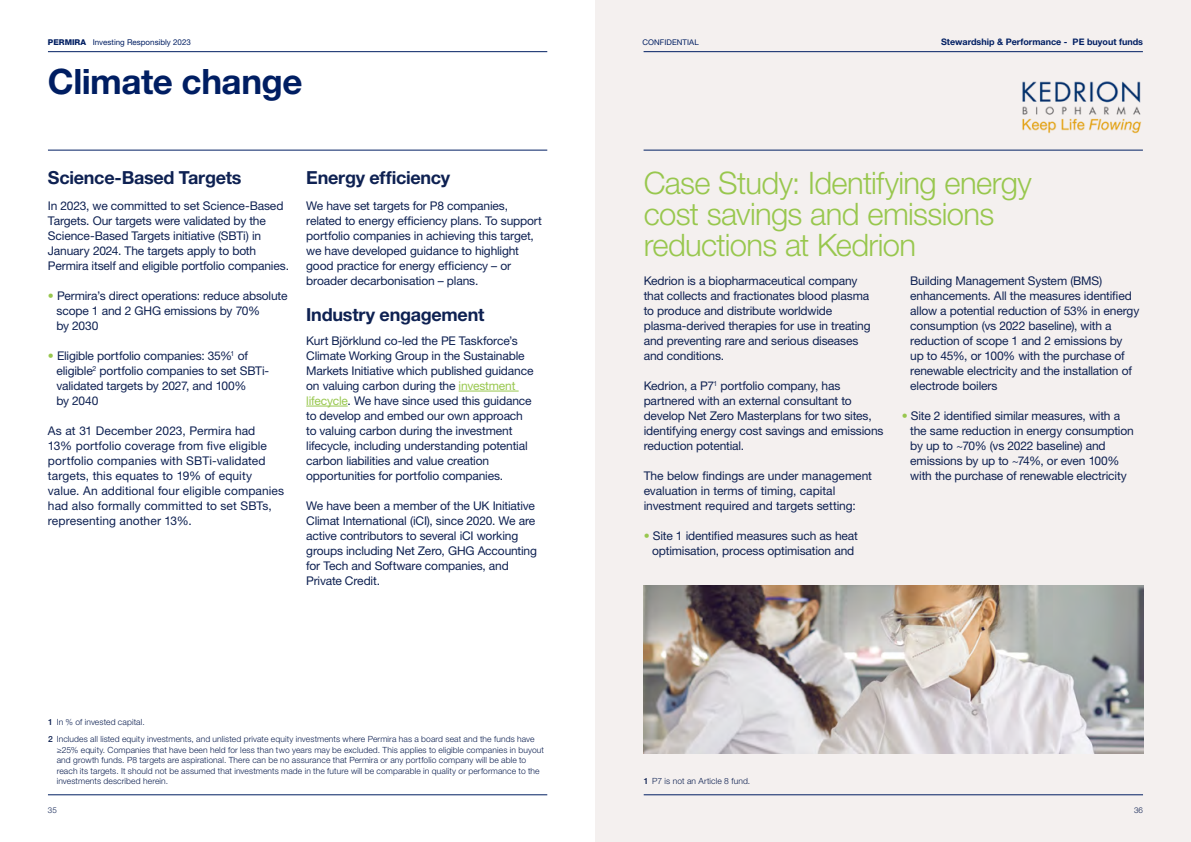
<style>
.page{position:relative;width:1191px;height:842px;background:#fff}
.page>*{position:absolute;margin:0;border:0;box-sizing:border-box;transform-origin:0 0}
.t1{font:700 35px "Helvetica Neue LT Pro";letter-spacing:-.015em;color:#001e62}
.t2{font:300 31px/31px "Helvetica Neue LT Pro";letter-spacing:-.02em;color:#98c74e}
.t3{font:700 18px "Helvetica Neue LT Pro";letter-spacing:-.015em;color:#0e2152}
.t4{font:12px/15px "Helvetica Neue LT Pro";letter-spacing:-.015em;color:#0e2152}
.t5{font:12px/15px "Helvetica Neue LT Pro";letter-spacing:.005em;color:#0e2152}
.t6{font:700 9px "Helvetica Neue LT Pro";color:#001e62}
.t7{font:300 8.5px/10.5px "Helvetica Neue LT Pro";letter-spacing:.015em;color:#0e2152}
.t8{font:8px "Helvetica Neue LT Pro";color:#001e62}
.t9{font:300 8px "Helvetica Neue LT Pro";color:#0e2152}
.t10{font:7.8px "Helvetica Neue LT Pro";letter-spacing:.01em;color:#001e62}
.s1{font-weight:800}
.s2{color:#98c74e}
.s3{font-weight:500}
</style>
<div class="page">
<div style="left:595px;top:0;width:596px;height:842px;background:#f4f0ef"></div>
<hr style="left:458px;top:391px;width:60px;height:1px;background:#98c74e">
<hr style="left:306px;top:406px;width:42px;height:1px;background:#98c74e">
<hr style="left:48px;top:795px;width:499px;height:1px;background:#001e62">
<hr style="left:643px;top:795px;width:500px;height:1px;background:#001e62">
<hr style="left:48px;top:51px;width:499px;height:1px;background:#001e62">
<hr style="left:643px;top:51px;width:499px;height:1px;background:#001e62">
<hr style="left:48px;top:150px;width:499px;height:1px;background:#001e62">
<hr style="left:643px;top:150px;width:499px;height:1px;background:#001e62">
<img style="left:1022px;top:81px;width:120px;height:53px">
<img style="left:643px;top:585px;width:500px;height:168px">
<p class="t8" style="left:48px;top:37px;width:144px"><span class="s1">PERMIRA</span> Investing Responsibly 2023</p>
<h1 class="t1" style="left:48px;top:60px;width:256px">Climate change</h1>
<h3 class="t3" style="left:48px;top:167px;width:195px">Science-Based Targets</h3>
<p class="t4" style="left:48px;top:198px;width:242px">In 2023, we committed to set Science-Based Targets. Our targets were validated by the Science-Based Targets initiative (SBTi) in January 2024. The targets apply to both Permira itself and eligible portfolio companies.</p>
<p class="t4" style="left:56px;top:288px;width:232px;text-indent:-9px"><span class="s2">•</span> Permira’s direct operations: reduce absolute scope 1 and 2 GHG emissions by 70%<br>by 2030</p>
<p class="t4" style="left:56px;top:348px;width:214px;text-indent:-9px"><span class="s2">•</span> Eligible portfolio companies: 35%<sup>1</sup> of eligible<sup>2</sup> portfolio companies to set SBTi&shy;validated targets by 2027, and 100%<br>by 2040</p>
<p class="t5" style="left:48px;top:423px;width:238px">As at 31 December 2023, Permira had<br>13% portfolio coverage from five eligible portfolio companies with SBTi-validated targets, this equates to 19% of equity value. An additional four eligible companies had also formally committed to set SBTs, representing another 13%.</p>
<h3 class="t3" style="left:306px;top:167px;width:145px">Energy efficiency</h3>
<p class="t4" style="left:306px;top:198px;width:237px">We have set targets for P8 companies, related to energy efficiency plans. To support portfolio companies in achieving this target, we have developed guidance to highlight good practice for energy efficiency – or broader decarbonisation – plans.</p>
<h3 class="t3" style="left:306px;top:303px;width:180px">Industry engagement</h3>
<p class="t4" style="left:306px;top:333px;width:229px">Kurt Björklund co-led the PE Taskforce’s Climate Working Group in the Sustainable Markets Initiative which published guidance on valuing carbon during the <span class="s2">investment lifecycle</span>. We have since used this guidance to develop and embed our own approach to valuing carbon during the investment lifecycle, including understanding potential carbon liabilities and value creation opportunities for portfolio companies.</p>
<p class="t4" style="left:306px;top:498px;width:232px">We have been a member of the UK Initiative Climat International (iCI), since 2020. We are active contributors to several iCI working groups including Net Zero, GHG Accounting for Tech and Software companies, and Private Credit.</p>
<p class="t7" style="left:48px;top:713px;width:488px;line-height:17.6px"><span class="s3">1</span> In % of invested capital.<br><span class="s3">2</span> Includes all listed equity investments, and unlisted private equity investments where Permira has a board seat and the funds have</p>
<p class="t7" style="left:57px;top:744px;width:489px">≥25% equity. Companies that have been held for less than two years may be excluded. This applies to eligible companies in buyout and growth funds. P8 targets are aspirational. There can be no assurance that Permira or any portfolio company will be able to reach its targets. It should not be assumed that investments made in the future will be comparable in quality or performance to the investments described herein.</p>
<p class="t9" style="left:48px;top:805px;width:10px">35</p>
<p class="t10" style="left:642px;top:37px;width:58px">CONFIDENTIAL</p>
<p class="t6" style="left:941px;top:36px;width:203px">Stewardship &amp; Performance - PE buyout funds</p>
<h2 class="t2" style="left:643px;top:166px;width:389px">Case Study: Identifying energy cost savings and emissions reductions at Kedrion</h2>
<p class="t4" style="left:643px;top:273px;width:228px">Kedrion is a biopharmaceutical company that collects and fractionates blood plasma to produce and distribute worldwide plasma-derived therapies for use in treating and preventing rare and serious diseases and conditions.</p>
<p class="t4" style="left:643px;top:378px;width:241px">Kedrion, a P7<sup>1</sup> portfolio company, has partnered with an external consultant to develop Net Zero Masterplans for two sites, identifying energy cost savings and emissions reduction potential.</p>
<p class="t4" style="left:643px;top:468px;width:230px">The below findings are under management evaluation in terms of timing, capital investment required and targets setting:</p>
<p class="t4" style="left:643px;top:528px;width:216px;text-align:center"><span class="s2">•</span> Site 1 identified measures such as heat optimisation, process optimisation and</p>
<p class="t4" style="left:910px;top:273px;width:231px">Building Management System (BMS) enhancements. All the measures identified allow a potential reduction of 53% in energy consumption (vs 2022 baseline), with a reduction of scope 1 and 2 emissions by<br>up to 45%, or 100% with the purchase of renewable electricity and the installation of electrode boilers</p>
<p class="t4" style="left:910px;top:408px;width:225px;text-indent:-9px"><span class="s2">•</span> Site 2 identified similar measures, with a the same reduction in energy consumption by up to ~70% (vs 2022 baseline) and emissions by up to ~74%, or even 100% with the purchase of renewable electricity</p>
<p class="t7" style="left:643px;top:776px;width:108px"><span class="s3">1</span> P7 is not an Article 8 fund.</p>
<p class="t9" style="left:1134px;top:805px;width:10px">36</p>
</div>
